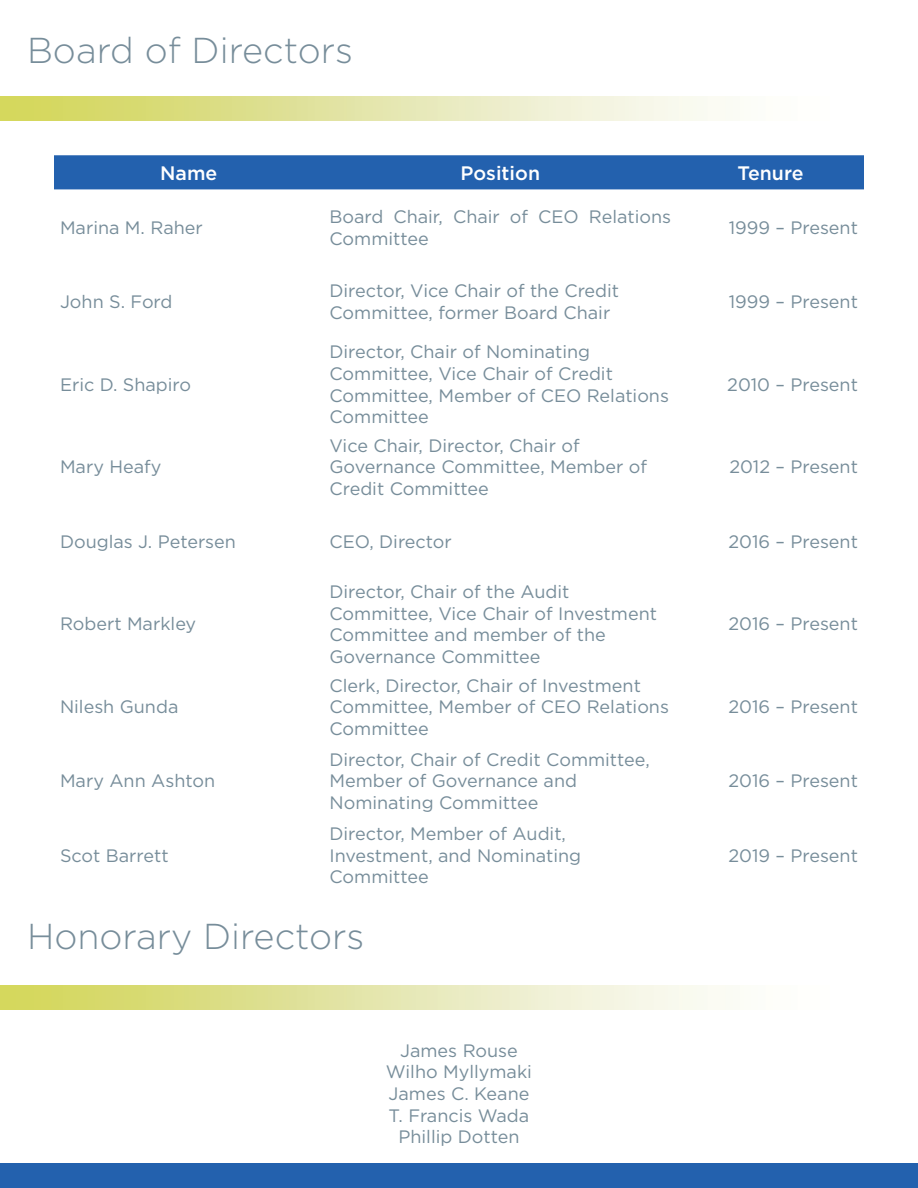
<style>
.page{position:relative;width:918px;height:1188px;background:#fff}
.page>*{position:absolute;margin:0;border:0;box-sizing:border-box;transform-origin:0 0}
.t1{font:300 36px "Gotham";color:#778d9a}
.t2{font:500 19.5px "Gotham";color:#fff}
.t3{font:18px/21.6px "Gotham";color:#778d9a}
</style>
<div class="page">
<img style="left:0;top:97px;width:733px;height:24px">
<div style="left:0;top:1164px;width:918px;height:24px;background:#2361ae"></div>
<div style="left:54px;top:155px;width:810px;height:34px;background:#2361ae"></div>
<img style="left:0;top:985px;width:733px;height:24px">
<p class="t1" style="left:27px;top:27px;width:328px">Board of Directors</p>
<p class="t2" style="left:160px;top:160px;width:59px">Name</p>
<p class="t2" style="left:461px;top:160px;width:81px">Position</p>
<p class="t2" style="left:738px;top:160px;width:67px">Tenure</p>
<p class="t3" style="left:60px;top:216px;width:144px">Marina M. Raher</p>
<p class="t3" style="left:330px;top:205px;width:343px">Board Chair, Chair of CEO Relations<br>Committee</p>
<p class="t3" style="left:729px;top:216px;width:131px">1999 – Present</p>
<p class="t3" style="left:60px;top:290px;width:114px">John S. Ford</p>
<p class="t3" style="left:330px;top:280px;width:291px">Director, Vice Chair of the Credit</p>
<p class="t3" style="left:330px;top:301px;width:282px">Committee, former Board Chair</p>
<p class="t3" style="left:729px;top:290px;width:131px">1999 – Present</p>
<p class="t3" style="left:60px;top:373px;width:133px">Eric D. Shapiro</p>
<p class="t3" style="left:330px;top:341px;width:341px">Director, Chair of Nominating<br>Committee, Vice Chair of Credit<br>Committee, Member of CEO Relations<br>Committee</p>
<p class="t3" style="left:727px;top:373px;width:132px">2010 – Present</p>
<p class="t3" style="left:60px;top:456px;width:103px">Mary Heafy</p>
<p class="t3" style="left:330px;top:434px;width:319px">Vice Chair, Director, Chair of<br>Governance Committee, Member of<br>Credit Committee</p>
<p class="t3" style="left:729px;top:456px;width:130px">2012 – Present</p>
<p class="t3" style="left:60px;top:530px;width:178px">Douglas J. Petersen</p>
<p class="t3" style="left:330px;top:530px;width:124px">CEO, Director</p>
<p class="t3" style="left:728px;top:530px;width:131px">2016 – Present</p>
<p class="t3" style="left:60px;top:613px;width:138px">Robert Markley</p>
<p class="t3" style="left:60px;top:696px;width:120px">Nilesh Gunda</p>
<p class="t3" style="left:60px;top:770px;width:157px">Mary Ann Ashton</p>
<p class="t3" style="left:60px;top:844px;width:110px">Scot Barrett</p>
<p class="t3" style="left:330px;top:580px;width:329px">Director, Chair of the Audit<br>Committee, Vice Chair of Investment<br>Committee and member of the<br>Governance Committee</p>
<p class="t3" style="left:330px;top:674px;width:341px">Clerk, Director, Chair of Investment<br>Committee, Member of CEO Relations<br>Committee</p>
<p class="t3" style="left:330px;top:748px;width:322px">Director, Chair of Credit Committee,<br>Member of Governance and<br>Nominating Committee</p>
<p class="t3" style="left:330px;top:822px;width:253px">Director, Member of Audit,<br>Investment, and Nominating<br>Committee</p>
<p class="t1" style="left:27px;top:914px;width:339px">Honorary Directors</p>
<p class="t3" style="left:400px;top:1039px;width:119px">James Rouse</p>
<p class="t3" style="left:386px;top:1061px;width:148px">Wilho Myllymaki</p>
<p class="t3" style="left:389px;top:1083px;width:142px">James C. Keane</p>
<p class="t3" style="left:389px;top:1104px;width:142px">T. Francis Wada</p>
<p class="t3" style="left:398px;top:1126px;width:123px">Phillip Dotten</p>
<p class="t3" style="left:728px;top:613px;width:131px">2016 – Present</p>
<p class="t3" style="left:728px;top:696px;width:131px">2016 – Present</p>
<p class="t3" style="left:728px;top:770px;width:131px">2016 – Present</p>
<p class="t3" style="left:728px;top:844px;width:131px">2019 – Present</p>
</div>
